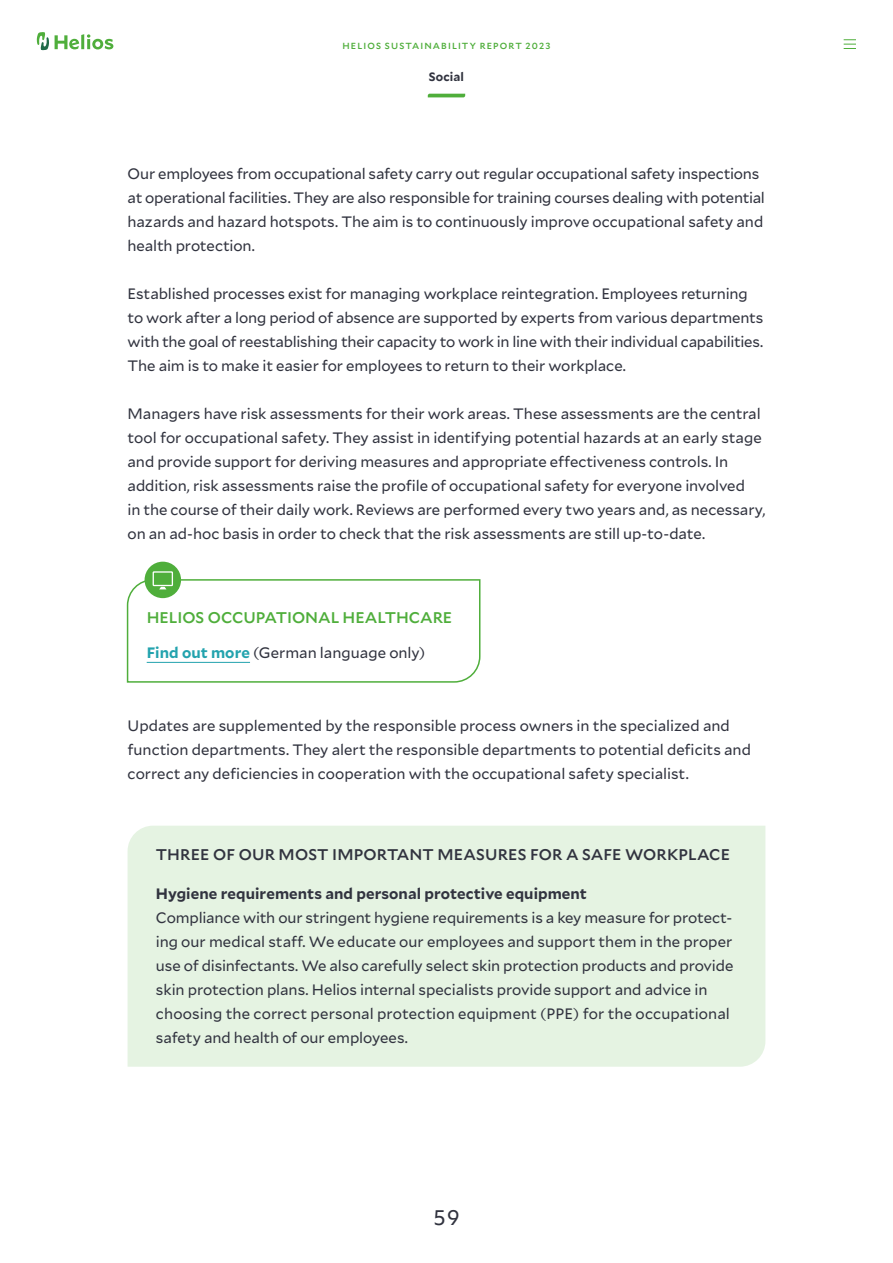
<style>
.page{position:relative;width:893px;height:1263px;background:#fff}
.page>*{position:absolute;margin:0;border:0;box-sizing:border-box;transform-origin:0 0}
.t1{font:21px "Mallory";color:#31333f}
.t2{font:500 15.75px "Mallory";letter-spacing:.01em;color:#31333f}
.t3{font:500 15.75px "Mallory";color:#4fae3b}
.t4{font:15px/24px "Mallory";letter-spacing:-.005em;color:#31333f}
.t5{font:700 15px "Mallory";letter-spacing:.005em;color:#31333f}
.t6{font:700 12px "Mallory";letter-spacing:.015em;color:#31333f}
.t7{font:500 9px "Mallory";letter-spacing:.125em;color:#4fae3b}
.s1{font-weight:700;color:#23a3ae}
</style>
<div class="page">
<div style="left:145px;top:562px;width:36px;height:36px;background:#4fae3b;border-radius:50%"></div>
<svg style="left:126px;top:571px;width:355px;height:112px"></svg>
<div style="left:128px;top:826px;width:637px;height:241px;background:#e5f3e2"></div>
<svg style="left:55px;top:34px;width:58px;height:15px"></svg>
<svg style="left:37px;top:32px;width:12px;height:18px"></svg>
<svg style="left:844px;top:39px;width:12px;height:10px"></svg>
<svg style="left:428px;top:94px;width:37px;height:3px"></svg>
<p class="t7" style="left:342px;top:40px;width:209px">HELIOS SUSTAINABILITY REPORT 2023</p>
<p class="t6" style="left:429px;top:68px;width:37px">Social</p>
<p class="t4" style="left:128px;top:161px;width:639px">Our employees from occupational safety carry out regular occupational safety inspections at operational facilities. They are also responsible for training courses dealing with potential hazards and hazard hotspots. The aim is to continuously improve occupational safety and health protection.</p>
<p class="t4" style="left:128px;top:281px;width:637px">Established processes exist for managing workplace reintegration. Employees returning to work after a long period of absence are supported by experts from various departments with the goal of reestablishing their capacity to work in line with their individual capabilities.<br>The aim is to make it easier for employees to return to their workplace.</p>
<p class="t4" style="left:128px;top:401px;width:639px">Managers have risk assessments for their work areas. These assessments are the central tool for occupational safety. They assist in identifying potential hazards at an early stage and provide support for deriving measures and appropriate effectiveness controls. In addition, risk assessments raise the profile of occupational safety for everyone involved<br>in the course of their daily work. Reviews are performed every two years and, as necessary, on an ad-hoc basis in order to check that the risk assessments are still up-to-date.</p>
<p class="t3" style="left:147px;top:606px;width:307px">HELIOS OCCUPATIONAL HEALTHCARE</p>
<p class="t4" style="left:147px;top:640px;width:280px"><span class="s1">Find out more</span> (German language only)</p>
<p class="t4" style="left:128px;top:713px;width:625px">Updates are supplemented by the responsible process owners in the specialized and function departments. They alert the responsible departments to potential deficits and correct any deficiencies in cooperation with the occupational safety specialist.</p>
<p class="t2" style="left:156px;top:843px;width:576px">THREE OF OUR MOST IMPORTANT MEASURES FOR A SAFE WORKPLACE</p>
<p class="t5" style="left:156px;top:882px;width:433px">Hygiene requirements and personal protective equipment</p>
<p class="t4" style="left:156px;top:905px;width:579px">Compliance with our stringent hygiene requirements is a key measure for protect&shy;ing our medical staff. We educate our employees and support them in the proper use of disinfectants. We also carefully select skin protection products and provide skin protection plans. Helios internal specialists provide support and advice in choosing the correct personal protection equipment (PPE) for the occupational safety and health of our employees.</p>
<h1 class="t1" style="left:433px;top:1202px;width:28px">59</h1>
</div>
